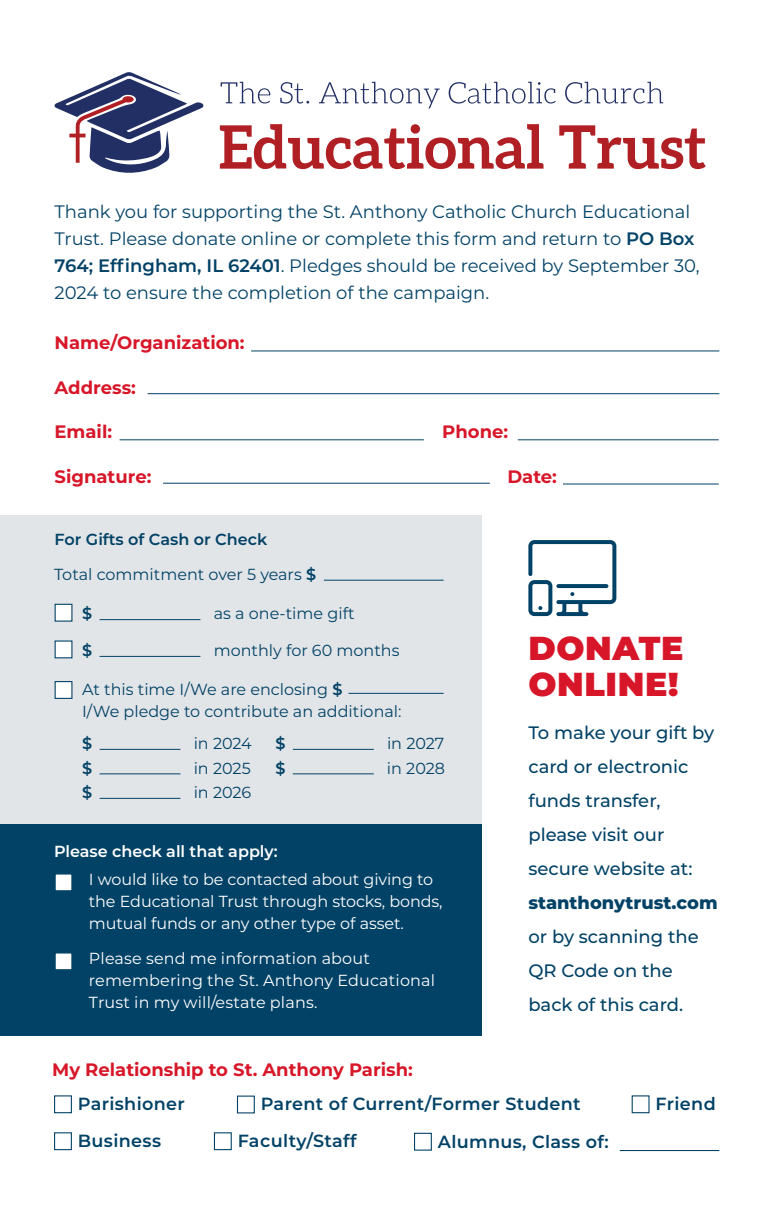
<style>
.page{position:relative;width:774px;height:1224px;background:#fff}
.page>*{position:absolute;margin:0;border:0;box-sizing:border-box;transform-origin:0 0}
.t1{font:900 33.2px/36px "Montserrat";letter-spacing:.02em;color:#d71729}
.t2{font:18px/27px "Montserrat";color:#024266}
.t3{font:500 18px/34px "Montserrat";color:#024266}
.t4{font:700 18px "Montserrat";color:#d71729}
.t5{font:800 17.8px "Montserrat";color:#024266}
.t6{font:600 17.6px "Montserrat";letter-spacing:.02em;color:#024266}
.t7{font:16px/22px "Montserrat";letter-spacing:-.005em;color:#fff}
.t8{font:16px/22px "Montserrat";color:#024266}
.t9{font:600 16px "Montserrat";color:#024266}
.t10{font:600 16px "Montserrat";color:#fff}
.s1{font-weight:600}
</style>
<div class="page">
<svg style="left:220px;top:124px;width:324px;height:45px"></svg>
<svg style="left:559px;top:125px;width:147px;height:44px"></svg>
<svg style="left:55px;top:72px;width:149px;height:101px"></svg>
<svg style="left:221px;top:82px;width:49px;height:22px"></svg>
<svg style="left:280px;top:82px;width:29px;height:22px"></svg>
<svg style="left:319px;top:82px;width:121px;height:27px"></svg>
<svg style="left:449px;top:82px;width:107px;height:22px"></svg>
<svg style="left:565px;top:82px;width:98px;height:22px"></svg>
<hr style="left:251px;top:350px;width:468px;height:1px;background:#024266">
<hr style="left:148px;top:393px;width:571px;height:1px;background:#024266">
<hr style="left:120px;top:439px;width:304px;height:1px;background:#024266">
<hr style="left:518px;top:439px;width:201px;height:1px;background:#024266">
<div style="left:237px;top:1096px;width:18px;height:17px;border:1px solid #024266"></div>
<div style="left:54px;top:1132px;width:18px;height:18px;border:1px solid #024266"></div>
<div style="left:214px;top:1132px;width:18px;height:18px;border:1px solid #024266"></div>
<div style="left:414px;top:1133px;width:18px;height:18px;border:1px solid #024266"></div>
<hr style="left:620px;top:1150px;width:99px;height:1px;background:#024266">
<hr style="left:163px;top:483px;width:327px;height:1px;background:#024266">
<hr style="left:563px;top:484px;width:156px;height:1px;background:#024266">
<svg style="left:528px;top:540px;width:88px;height:76px"></svg>
<div style="left:0;top:516px;width:481px;height:308px;background:#e2e5e8"></div>
<hr style="left:324px;top:580px;width:120px;height:1px;background:#024266">
<hr style="left:100px;top:619px;width:100px;height:1px;background:#024266">
<div style="left:55px;top:604px;width:17px;height:18px;background:#fff;border:1px solid #024266"></div>
<hr style="left:100px;top:656px;width:100px;height:1px;background:#024266">
<div style="left:55px;top:641px;width:17px;height:17px;background:#fff"></div>
<div style="left:55px;top:681px;width:17px;height:18px;background:#fff;border:1px solid #024266"></div>
<hr style="left:349px;top:693px;width:95px;height:1px;background:#024266">
<hr style="left:100px;top:749px;width:80px;height:1px;background:#024266">
<hr style="left:100px;top:773px;width:80px;height:1px;background:#024266">
<hr style="left:100px;top:798px;width:80px;height:1px;background:#024266">
<hr style="left:293px;top:749px;width:81px;height:1px;background:#024266">
<hr style="left:293px;top:773px;width:81px;height:1px;background:#024266">
<div style="left:54px;top:1095px;width:18px;height:18px;border:1px solid #024266"></div>
<div style="left:0;top:824px;width:481px;height:212px;background:#024266"></div>
<div style="left:55px;top:873px;width:17px;height:18px;background:#fff;border:1px solid #024266"></div>
<div style="left:55px;top:952px;width:17px;height:18px;background:#fff;border:1px solid #024266"></div>
<p class="t2" style="left:55px;top:198px;width:647px">Thank you for supporting the St. Anthony Catholic Church Educational Trust. Please donate online or complete this form and return to <span class="s1">PO Box 764; Effingham, IL 62401</span>. Pledges should be received by September 30, 2024 to ensure the completion of the campaign.</p>
<p class="t4" style="left:55px;top:330px;width:192px">Name/Organization:</p>
<p class="t4" style="left:55px;top:374px;width:83px">Address:</p>
<p class="t4" style="left:55px;top:419px;width:59px">Email:</p>
<p class="t4" style="left:442px;top:419px;width:68px">Phone:</p>
<p class="t4" style="left:55px;top:463px;width:98px">Signature:</p>
<p class="t4" style="left:507px;top:463px;width:51px">Date:</p>
<p class="t9" style="left:55px;top:528px;width:214px">For Gifts of Cash or Check</p>
<p class="t8" style="left:54px;top:563px;width:264px">Total commitment over 5 years <span class="s1">$</span></p>
<p class="t9" style="left:82px;top:602px;width:12px">$</p>
<p class="t8" style="left:214px;top:602px;width:142px">as a one-time gift</p>
<p class="t9" style="left:82px;top:639px;width:12px">$</p>
<p class="t8" style="left:214px;top:639px;width:187px">monthly for 60 months</p>
<p class="t8" style="left:82px;top:677px;width:321px">At this time I/We are enclosing <span class="s1">$<br></span>I/We pledge to contribute an additional:</p>
<p class="t9" style="left:82px;top:732px;width:12px">$</p>
<p class="t8" style="left:194px;top:732px;width:60px">in 2024</p>
<p class="t9" style="left:82px;top:756px;width:12px">$</p>
<p class="t8" style="left:194px;top:756px;width:59px">in 2025</p>
<p class="t9" style="left:82px;top:781px;width:12px">$</p>
<p class="t8" style="left:194px;top:781px;width:59px">in 2026</p>
<p class="t9" style="left:275px;top:732px;width:12px">$</p>
<p class="t8" style="left:387px;top:732px;width:59px">in 2027</p>
<p class="t9" style="left:275px;top:756px;width:12px">$</p>
<p class="t8" style="left:387px;top:756px;width:60px">in 2028</p>
<p class="t10" style="left:54px;top:840px;width:225px">Please check all that apply:</p>
<p class="t7" style="left:89px;top:868px;width:355px">I would like to be contacted about giving to the Educational Trust through stocks, bonds, mutual funds or any other type of asset.</p>
<p class="t7" style="left:89px;top:947px;width:348px">Please send me information about remembering the St. Anthony Educational<br>Trust in my will/estate plans.</p>
<h1 class="t1" style="left:528px;top:628px;width:157px">DONATE<br>ONLINE!</h1>
<p class="t3" style="left:528px;top:715px;width:187px">To make your gift by card or electronic funds transfer, please visit our secure website at:</p>
<p class="t5" style="left:528px;top:890px;width:191px">stanthonytrust.com</p>
<p class="t3" style="left:528px;top:919px;width:172px">or by scanning the<br>QR Code on the back of this card.</p>
<p class="t4" style="left:52px;top:1056px;width:362px">My Relationship to St. Anthony Parish:</p>
<p class="t6" style="left:261px;top:1092px;width:321px">Parent of Current/Former Student</p>
<p class="t6" style="left:655px;top:1091px;width:62px">Friend</p>
<p class="t6" style="left:78px;top:1128px;width:85px">Business</p>
<p class="t6" style="left:238px;top:1128px;width:120px">Faculty/Staff</p>
<p class="t6" style="left:438px;top:1129px;width:173px">Alumnus, Class of:</p>
<p class="t6" style="left:78px;top:1091px;width:109px">Parishioner</p>
</div>
